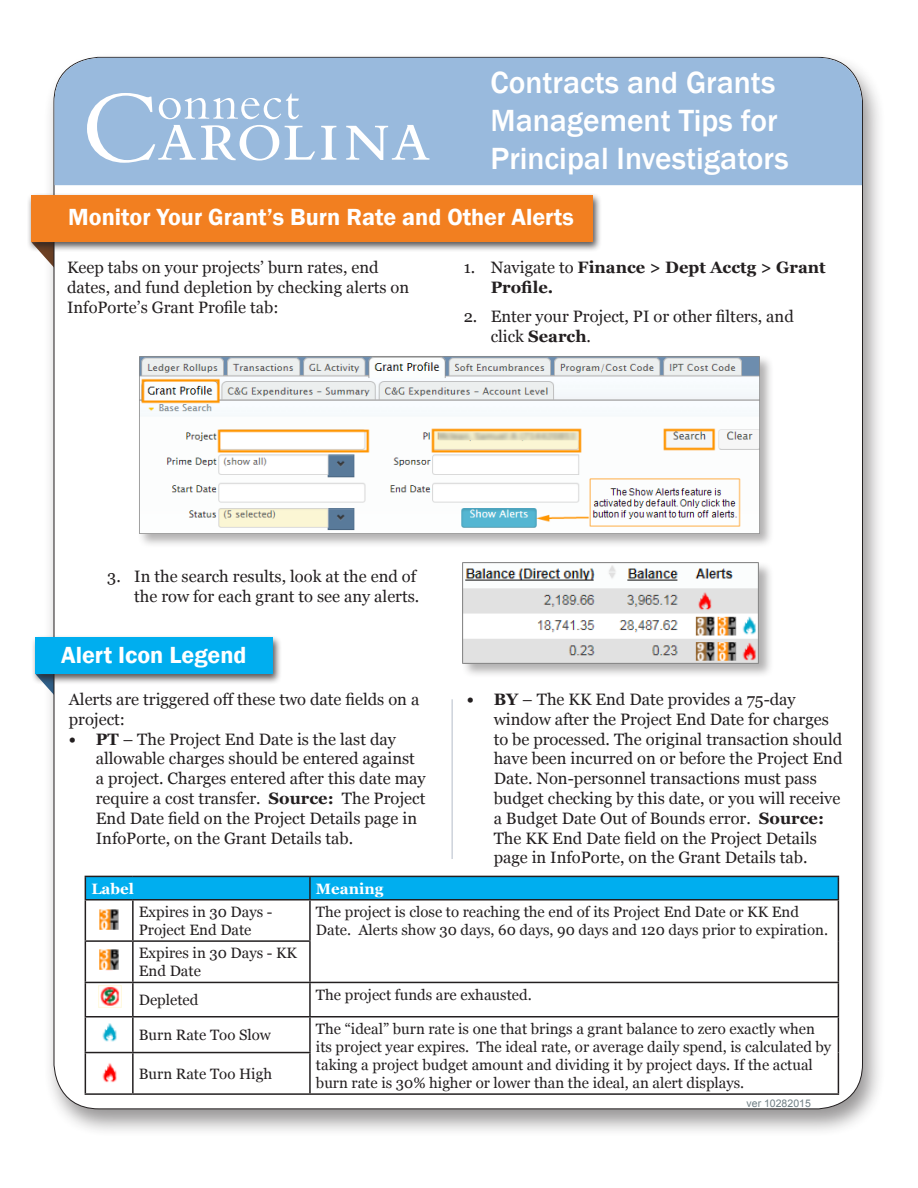
<style>
.page{position:relative;width:918px;height:1188px;background:#fff}
.page>*{position:absolute;margin:0;border:0;box-sizing:border-box;transform-origin:0 0}
.t1{font:500 31.5px/37.8px "Franklin Gothic";color:#fff}
.t2{font:600 24px "Franklin Gothic";color:#fff}
.Body_Text{font:16.5px/19.8px "Georgia";color:#231f20}
.t3{font:700 16.5px/19.8px "Georgia";color:#231f20}
.t4{font:15px/18px "Georgia";color:#231f20}
.t5{font:700 15px "Georgia";color:#fff}
.t6{font:10.5px "Arial";color:#6f7e84}
.s1{font-weight:400}
.s2{font-weight:700}
</style>
<div class="page">
<div style="left:43px;top:52px;width:843px;height:1086px;background:#231f20;opacity:.47"></div>
<div style="left:54px;top:57px;width:808px;height:1052px;background:#fff;border-radius:45px"></div>
<div style="left:27px;top:193px;width:574px;height:60px;background:#231f20;opacity:.75"></div>
<div style="left:31px;top:195px;width:562px;height:47px;background:#f27f20"></div>
<div style="left:54px;top:58px;width:808px;height:127px;background:#99badd"></div>
<svg style="left:321px;top:126px;width:15px;height:34px"></svg>
<svg style="left:346px;top:125px;width:83px;height:35px"></svg>
<svg style="left:87px;top:93px;width:228px;height:70px"></svg>
<div style="left:31px;top:635px;width:251px;height:49px;background:#231f20;opacity:.75"></div>
<div style="left:35px;top:638px;width:238px;height:36px;background:#00aeef"></div>
<svg style="left:85px;top:876px;width:754px;height:23px"></svg>
<hr style="left:85px;top:899px;width:48px;height:2px;background:#231f20">
<hr style="left:85px;top:901px;width:1px;height:39px;background:#231f20">
<hr style="left:133px;top:899px;width:177px;height:2px;background:#231f20">
<hr style="left:132px;top:901px;width:2px;height:39px;background:#231f20">
<hr style="left:310px;top:899px;width:529px;height:2px;background:#231f20">
<hr style="left:309px;top:901px;width:2px;height:39px;background:#231f20">
<hr style="left:838px;top:901px;width:1px;height:40px;background:#231f20">
<hr style="left:85px;top:940px;width:48px;height:2px;background:#231f20">
<hr style="left:85px;top:942px;width:1px;height:40px;background:#231f20">
<hr style="left:133px;top:940px;width:178px;height:2px;background:#231f20">
<hr style="left:132px;top:942px;width:2px;height:40px;background:#231f20">
<hr style="left:309px;top:942px;width:2px;height:40px;background:#231f20">
<hr style="left:838px;top:941px;width:1px;height:41px;background:#231f20">
<hr style="left:85px;top:982px;width:48px;height:1px;background:#231f20">
<hr style="left:85px;top:983px;width:1px;height:33px;background:#231f20">
<hr style="left:133px;top:982px;width:177px;height:1px;background:#231f20">
<hr style="left:132px;top:983px;width:2px;height:33px;background:#231f20">
<hr style="left:310px;top:982px;width:529px;height:1px;background:#231f20">
<hr style="left:309px;top:983px;width:2px;height:33px;background:#231f20">
<hr style="left:838px;top:983px;width:1px;height:33px;background:#231f20">
<hr style="left:85px;top:1016px;width:48px;height:2px;background:#231f20">
<hr style="left:85px;top:1018px;width:1px;height:34px;background:#231f20">
<hr style="left:133px;top:1016px;width:177px;height:2px;background:#231f20">
<hr style="left:132px;top:1018px;width:2px;height:34px;background:#231f20">
<hr style="left:310px;top:1016px;width:529px;height:2px;background:#231f20">
<hr style="left:309px;top:1018px;width:2px;height:34px;background:#231f20">
<hr style="left:838px;top:1018px;width:1px;height:35px;background:#231f20">
<hr style="left:85px;top:1052px;width:48px;height:1px;background:#231f20">
<hr style="left:85px;top:1053px;width:1px;height:40px;background:#231f20">
<hr style="left:133px;top:1052px;width:178px;height:1px;background:#231f20">
<hr style="left:132px;top:1053px;width:2px;height:40px;background:#231f20">
<hr style="left:309px;top:1053px;width:2px;height:40px;background:#231f20">
<hr style="left:838px;top:1053px;width:1px;height:40px;background:#231f20">
<hr style="left:85px;top:1093px;width:48px;height:2px;background:#231f20">
<hr style="left:133px;top:1093px;width:177px;height:2px;background:#231f20">
<hr style="left:310px;top:1093px;width:529px;height:2px;background:#231f20">
<img style="left:98px;top:985px;width:24px;height:23px">
<img style="left:102px;top:1023px;width:15px;height:19px">
<img style="left:102px;top:1063px;width:15px;height:20px">
<div style="left:138px;top:355px;width:636px;height:194px;background:#231f20;opacity:.35"></div>
<img style="left:139px;top:356px;width:620px;height:178px">
<div style="left:461px;top:561px;width:313px;height:117px;background:#231f20;opacity:.35"></div>
<img style="left:463px;top:562px;width:296px;height:101px">
<img style="left:99px;top:949px;width:20px;height:21px">
<img style="left:99px;top:909px;width:20px;height:21px">
<hr style="left:451px;top:699px;width:2px;height:160px;background:#cdd3db">
<p class="t1" style="left:490px;top:64px;width:300px">Contracts and Grants<br>Management Tips for<br>Principal Investigators</p>
<p class="t2" style="left:68px;top:203px;width:507px">Monitor Your Grant’s Burn Rate and Other Alerts</p>
<p class="Body_Text" style="left:67px;top:258px;width:344px">Keep tabs on your projects’ burn rates, end dates, and fund depletion by checking alerts on<br>InfoPorte’s Grant Profile tab:</p>
<p class="t3" style="left:491px;top:258px;width:337px;text-indent:-27px"><span class="s1">1. Navigate to</span> Finance &gt; Dept Acctg &gt; Grant<br>Profile.</p>
<p class="Body_Text" style="left:491px;top:307px;width:305px;text-indent:-27px">2. Enter your Project, PI or other filters, and click <span class="s2">Search</span>.</p>
<p class="Body_Text" style="left:107px;top:567px;width:314px;text-align:right">3. In the search results, look at the end of the row for each grant to see any alerts.</p>
<p class="t2" style="left:61px;top:641px;width:187px">Alert Icon Legend</p>
<p class="Body_Text" style="left:69px;top:690px;width:352px">Alerts are triggered off these two date fields on a project:</p>
<p class="Body_Text" style="left:96px;top:729px;width:331px;text-indent:-27px"><span class="s2">• PT</span> – The Project End Date is the last day allowable charges should be entered against a project. Charges entered after this date may require a cost transfer. <span class="s2">Source:</span> The Project End Date field on the Project Details page in InfoPorte, on the Grant Details tab.</p>
<p class="Body_Text" style="left:494px;top:690px;width:350px;text-indent:-27px"><span class="s2">• BY</span> – The KK End Date provides a 75-day window after the Project End Date for charges to be processed. The original transaction should have been incurred on or before the Project End Date. Non-personnel transactions must pass budget checking by this date, or you will receive a Budget Date Out of Bounds error. <span class="s2">Source:<br></span>The KK End Date field on the Project Details page in InfoPorte, on the Grant Details tab.</p>
<p class="t5" style="left:91px;top:879px;width:44px">Label</p>
<p class="t5" style="left:316px;top:879px;width:69px">Meaning</p>
<p class="t4" style="left:139px;top:903px;width:135px">Expires in 30 Days -<br>Project End Date</p>
<p class="t4" style="left:316px;top:903px;width:514px">The project is close to reaching the end of its Project End Date or KK End<br>Date. Alerts show 30 days, 60 days, 90 days and 120 days prior to expiration.</p>
<p class="t4" style="left:139px;top:945px;width:160px">Expires in 30 Days - KK<br>End Date</p>
<p class="t4" style="left:139px;top:991px;width:61px">Depleted</p>
<p class="t4" style="left:316px;top:986px;width:217px">The project funds are exhausted.</p>
<p class="t4" style="left:139px;top:1026px;width:134px">Burn Rate Too Slow</p>
<p class="t4" style="left:316px;top:1020px;width:517px">The “ideal” burn rate is one that brings a grant balance to zero exactly when its project year expires. The ideal rate, or average daily spend, is calculated by taking a project budget amount and dividing it by project days. If the actual burn rate is 30% higher or lower than the ideal, an alert displays.</p>
<p class="t4" style="left:139px;top:1065px;width:135px">Burn Rate Too High</p>
<p class="t6" style="left:747px;top:1097px;width:66px">ver 10282015</p>
</div>
